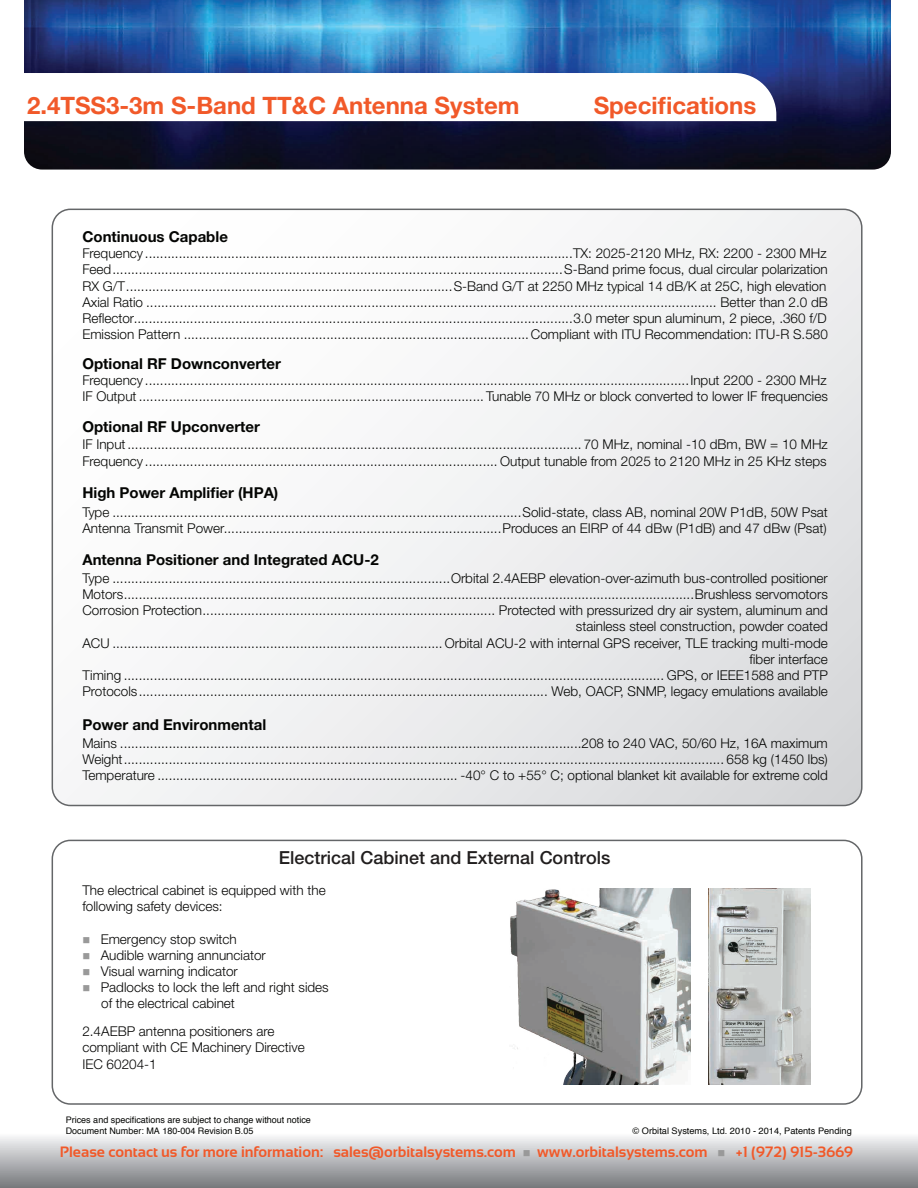
<style>
.page{position:relative;width:918px;height:1188px;background:#fff}
.page>*{position:absolute;margin:0;border:0;box-sizing:border-box;transform-origin:0 0}
.t1{font:700 24px "Helvetica Neue LT Std";color:#f15929}
.t2{font:500 18px "Helvetica Neue LT Std";color:#211e1e}
.t3{font:700 15px "Helvetica Neue LT Std";color:#040503}
.t4{font:700 15px "Sansation";color:#f15929}
.t5{font:300 13.5px/16.2px "Helvetica Neue LT Std";color:#040503}
.t6{font:300 13.5px/16.2px "Helvetica Neue LT Std";color:#050504}
.t7{font:9px/10.8px "Helvetica";color:#040503}
.s1{color:#999}
</style>
<div class="page">
<div style="left:0;top:1132px;width:918px;height:56px;background:linear-gradient(to bottom,#fdfdfe,#777a7d)"></div>
<img style="left:24px;top:0;width:867px;height:170px">
<svg style="left:24px;top:73px;width:752px;height:48px"></svg>
<svg style="left:52px;top:209px;width:808px;height:597px"></svg>
<div style="left:52px;top:840px;width:811px;height:265px;border:2px solid #646668;border-radius:18px"></div>
<img style="left:708px;top:888px;width:103px;height:196px">
<img style="left:510px;top:888px;width:181px;height:197px">
<h1 class="t1" style="left:27px;top:91px;width:494px">2.4TSS3-3m S-Band TT&amp;C Antenna System</h1>
<h1 class="t1" style="left:594px;top:91px;width:164px">Specifications</h1>
<p class="t3" style="left:82px;top:227px;width:147px">Continuous Capable</p>
<p class="t5" style="left:82px;top:245px;width:747px;text-align:justify">Frequency..................................................................................................................TX: 2025-2120 MHz, RX: 2200 - 2300 MHz Feed........................................................................................................................S-Band prime focus, dual circular polarization RX G/T.......................................................................................S-Band G/T at 2250 MHz typical 14 dB/K at 25C, high elevation Axial Ratio ........................................................................................................................................................ Better than 2.0 dB Reflector.....................................................................................................................3.0 meter spun aluminum, 2 piece, .360 f/D Emission Pattern ............................................................................................Compliant with ITU Recommendation: ITU-R S.580</p>
<p class="t3" style="left:82px;top:354px;width:200px">Optional RF Downconverter</p>
<p class="t5" style="left:82px;top:372px;width:747px">Frequency.................................................................................................................................................Input 2200 - 2300 MHz<br>IF Output ............................................................................................ Tunable 70 MHz or block converted to lower IF frequencies</p>
<p class="t3" style="left:82px;top:417px;width:179px">Optional RF Upconverter</p>
<p class="t5" style="left:82px;top:436px;width:747px">IF Input......................................................................................................................... 70 MHz, nominal -10 dBm, BW = 10 MHz<br>Frequency.............................................................................................. Output tunable from 2025 to 2120 MHz in 25 KHz steps</p>
<p class="t3" style="left:82px;top:483px;width:198px">High Power Amplifier (HPA)</p>
<p class="t5" style="left:82px;top:504px;width:747px">Type .............................................................................................................Solid-state, class AB, nominal 20W P1dB, 50W Psat<br>Antenna Transmit Power..........................................................................Produces an EIRP of 44 dBw (P1dB) and 47 dBw (Psat)</p>
<p class="t3" style="left:82px;top:550px;width:298px">Antenna Positioner and Integrated ACU-2</p>
<p class="t5" style="left:82px;top:570px;width:747px;text-align:right">Type ..........................................................................................Orbital 2.4AEBP elevation-over-azimuth bus-controlled positioner Motors........................................................................................................................................................Brushless servomotors Corrosion Protection.............................................................................. Protected with pressurized dry air system, aluminum and stainless steel construction, powder coated<br>ACU ........................................................................................ Orbital ACU-2 with internal GPS receiver, TLE tracking multi-mode fiber interface<br>Timing ................................................................................................................................................ GPS, or IEEE1588 and PTP Protocols............................................................................................................. Web, OACP, SNMP, legacy emulations available</p>
<p class="t3" style="left:82px;top:715px;width:185px">Power and Environmental</p>
<p class="t5" style="left:82px;top:735px;width:747px;text-align:justify">Mains ...........................................................................................................................208 to 240 VAC, 50/60 Hz, 16A maximum Weight................................................................................................................................................................ 658 kg (1450 lbs)<br>Temperature ................................................................................ -40° C to +55° C; optional blanket kit available for extreme cold</p>
<h2 class="t2" style="left:279px;top:847px;width:333px">Electrical Cabinet and External Controls</h2>
<p class="t6" style="left:82px;top:882px;width:245px">The electrical cabinet is equipped with the following safety devices:</p>
<p class="t6" style="left:82px;top:930px;width:156px"><span class="s1">■</span> Emergency stop switch</p>
<p class="t6" style="left:82px;top:947px;width:185px"><span class="s1">■</span> Audible warning annunciator</p>
<p class="t6" style="left:82px;top:963px;width:157px"><span class="s1">■</span> Visual warning indicator</p>
<p class="t6" style="left:101px;top:979px;width:229px;text-indent:-19px"><span class="s1">■</span> Padlocks to lock the left and right sides of the electrical cabinet</p>
<p class="t6" style="left:82px;top:1023px;width:224px">2.4AEBP antenna positioners are compliant with CE Machinery Directive<br>IEC 60204-1</p>
<p class="t7" style="left:66px;top:1115px;width:247px">Prices and specifications are subject to change without notice<br>Document Number: MA 180-004 Revision B.05</p>
<p class="t7" style="left:633px;top:1126px;width:221px">© Orbital Systems, Ltd. 2010 - 2014, Patents Pending</p>
<p class="t4" style="left:60px;top:1144px;width:795px">Please contact us for more information: sales@orbitalsystems.com <span class="s1">■</span> www.orbitalsystems.com <span class="s1">■</span> +1 (972) 915-3669</p>
</div>
